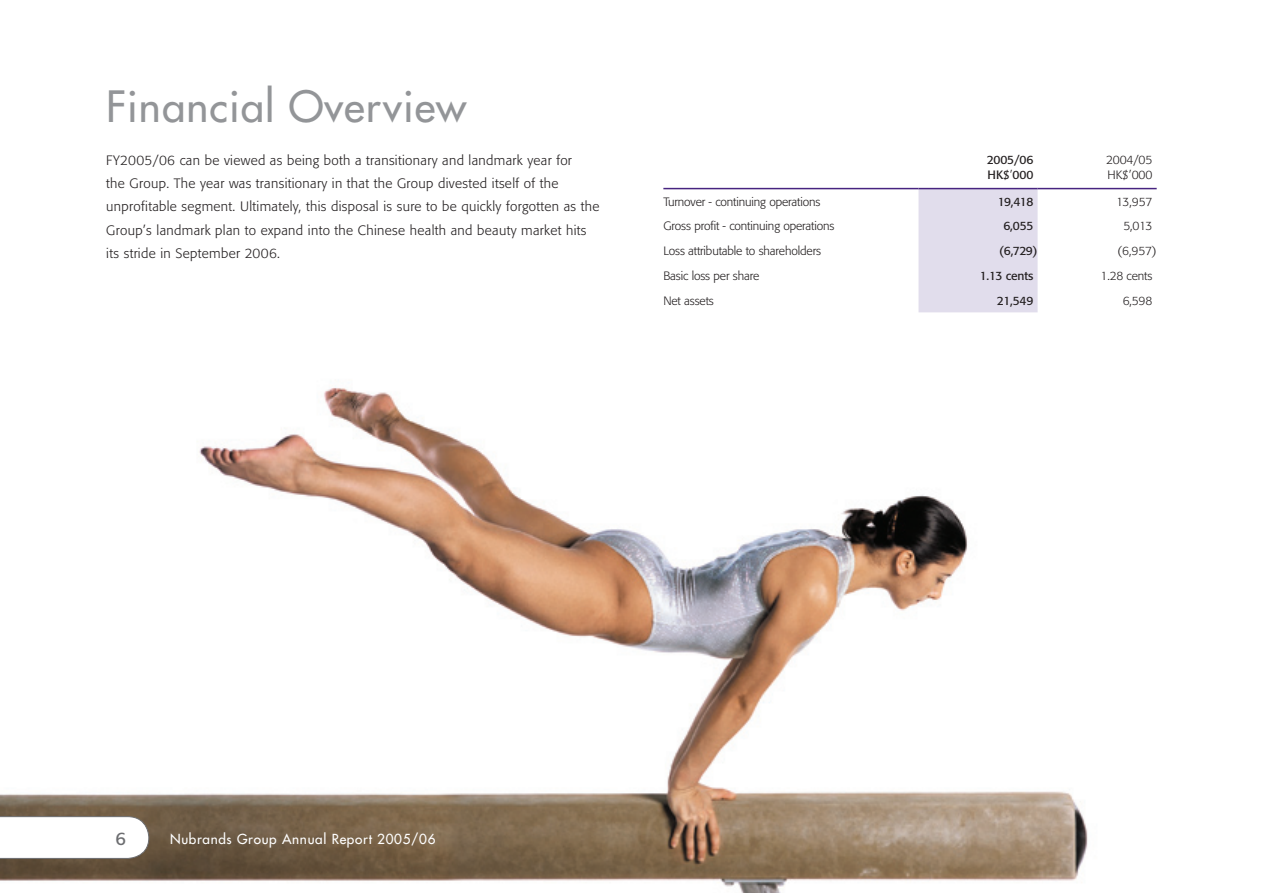
<style>
.page{position:relative;width:1263px;height:893px;background:#fff}
.page>*{position:absolute;margin:0;border:0;box-sizing:border-box;transform-origin:0 0}
.t1{font:42px "Futura";letter-spacing:.025em;color:#939598}
.t2{font:18px "Formata";color:#6c6d70}
.t3{font:300 13.5px/23.2px "Formata";letter-spacing:.025em;color:#231f20}
.t4{font:13.5px "Futura";letter-spacing:.05em;color:#fff}
.t5{font:300 12px/15px "Formata";letter-spacing:-.01em;color:#231f20}
.t6{font:12px/15px "Formata";letter-spacing:-.01em;color:#231f20}
.s1{font-weight:300}
</style>
<div class="page">
<img style="left:0;top:187px;width:1152px;height:706px">
<div style="left:918px;top:189px;width:119px;height:123px;background:#e1ddec"></div>
<hr style="left:663px;top:188px;width:255px;height:1px;background:#472480">
<hr style="left:918px;top:188px;width:119px;height:1px;background:#472480">
<hr style="left:1037px;top:188px;width:120px;height:1px;background:#472480">
<svg style="left:0;top:816px;width:149px;height:42px"></svg>
<h1 class="t1" style="left:106px;top:79px;width:362px">Financial Overview</h1>
<p class="t3" style="left:106px;top:149px;width:495px">FY2005/06 can be viewed as being both a transitionary and landmark year for<br>the Group. The year was transitionary in that the Group divested itself of the unprofitable segment. Ultimately, this disposal is sure to be quickly forgotten as the Group’s landmark plan to expand into the Chinese health and beauty market hits its stride in September 2006.</p>
<p class="t6" style="left:987px;top:152px;width:48px">2005/06<br>HK$<span class="s1">’</span>000</p>
<p class="t5" style="left:1106px;top:152px;width:48px">2004/05<br>HK$’000</p>
<p class="t5" style="left:663px;top:194px;width:159px">Turnover - continuing operations</p>
<p class="t6" style="left:998px;top:194px;width:37px">19,418</p>
<p class="t5" style="left:1116px;top:194px;width:38px">13,957</p>
<p class="t5" style="left:663px;top:219px;width:173px">Gross profit - continuing operations</p>
<p class="t6" style="left:1003px;top:219px;width:32px">6,055</p>
<p class="t5" style="left:1123px;top:219px;width:31px">5,013</p>
<p class="t5" style="left:663px;top:244px;width:159px">Loss attributable to shareholders</p>
<p class="t6" style="left:999px;top:243px;width:40px">(6,729)</p>
<p class="t5" style="left:1118px;top:244px;width:41px">(6,957)</p>
<p class="t5" style="left:663px;top:268px;width:98px">Basic loss per share</p>
<p class="t6" style="left:980px;top:268px;width:55px">1.13 cents</p>
<p class="t5" style="left:1100px;top:268px;width:53px">1.28 cents</p>
<p class="t5" style="left:663px;top:293px;width:52px">Net assets</p>
<p class="t6" style="left:997px;top:293px;width:38px">21,549</p>
<p class="t5" style="left:1123px;top:293px;width:31px">6,598</p>
<h2 class="t2" style="left:116px;top:827px;width:12px">6</h2>
<p class="t4" style="left:170px;top:831px;width:267px">Nubrands Group Annual Report 2005/06</p>
</div>
